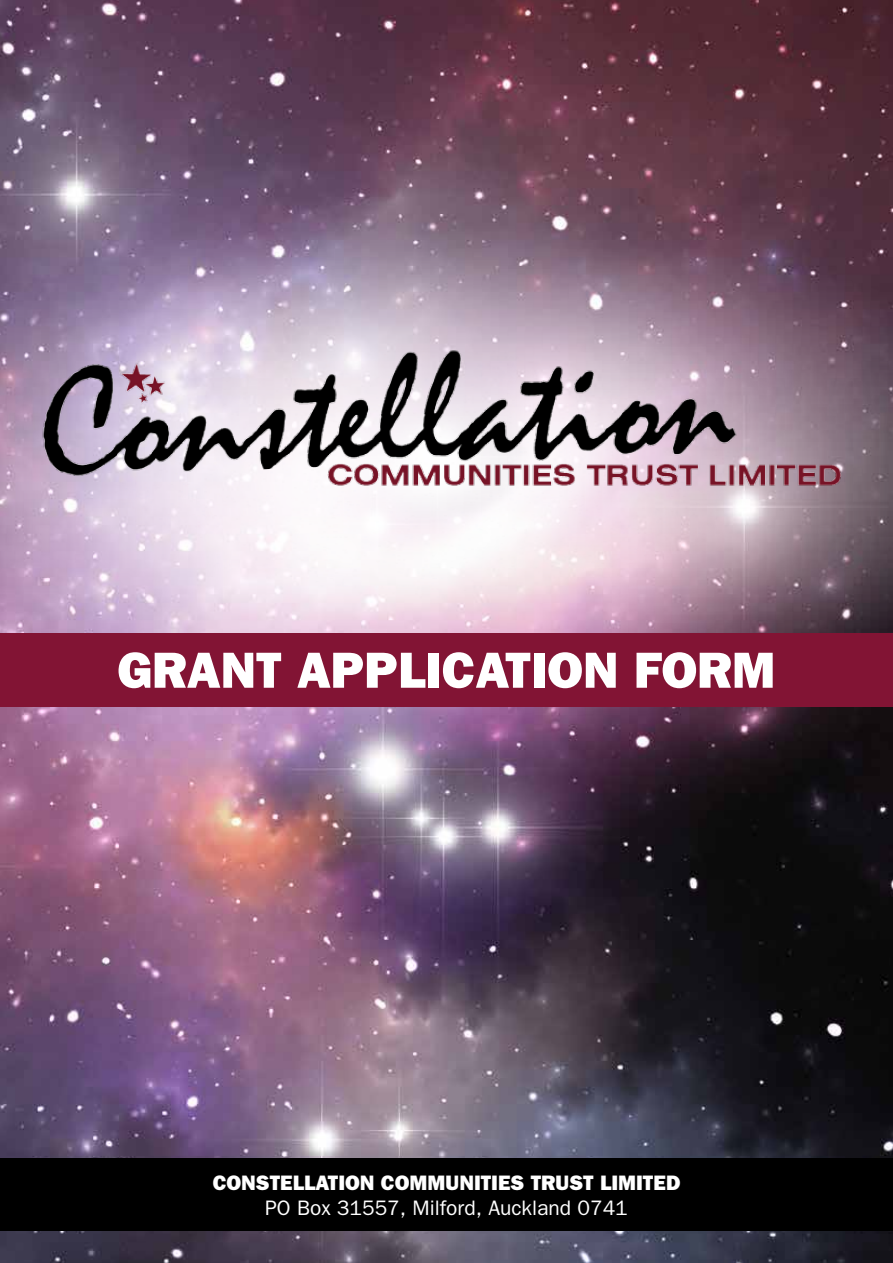
<style>
.page{position:relative;width:893px;height:1263px;background:#fff}
.page>*{position:absolute;margin:0;border:0;box-sizing:border-box;transform-origin:0 0}
.t1{font:800 51px "Franklin Gothic";color:#fff}
.t2{font:800 21px "Franklin Gothic";color:#fff}
.t3{font:21px "Franklin Gothic";color:#fff}
</style>
<div class="page">
<img style="left:0;top:0;width:893px;height:1263px">
<div style="left:0;top:1158px;width:893px;height:72px;background:#000"></div>
<img style="left:0;top:219px;width:893px;height:548px">
<div style="left:0;top:634px;width:893px;height:73px;background:#821434"></div>
<img style="left:34px;top:347px;width:704px;height:131px">
<img style="left:325px;top:463px;width:519px;height:25px">
<h1 class="t1" style="left:117px;top:640px;width:660px">GRANT APPLICATION FORM</h1>
<p class="t2" style="left:213px;top:1170px;width:400px">CONSTELLATION COMMUNITIES TRUST LIMITE</p>
<p class="t2" style="left:666px;top:1170px;width:16px">D</p>
<p class="t3" style="left:265px;top:1196px;width:364px">PO Box 31557, Milford, Auckland 0741</p>
</div>
